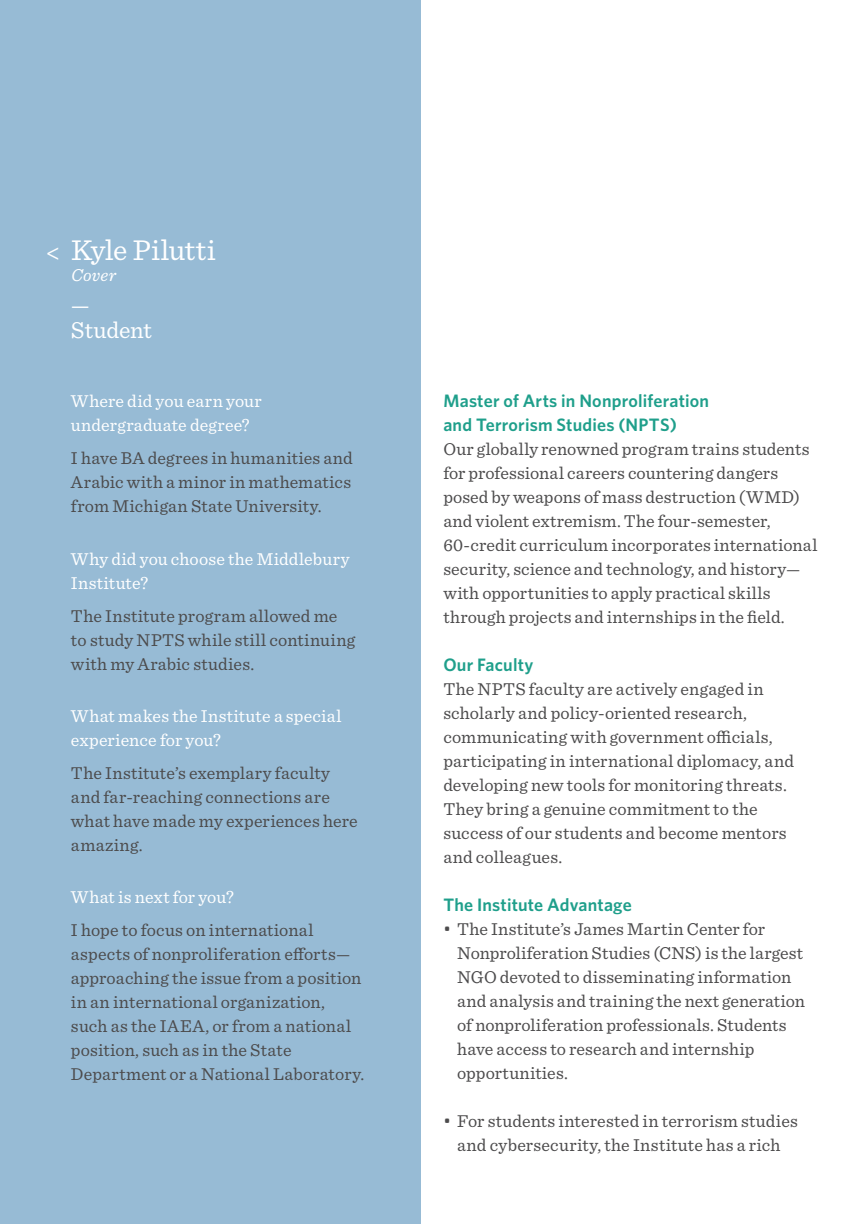
<style>
.page{position:relative;width:864px;height:1224px;background:#fff}
.page>*{position:absolute;margin:0;border:0;box-sizing:border-box;transform-origin:0 0}
.t1{font:30px "Sentinel";letter-spacing:-.01em;color:#fff}
.t2{font:24px/25px "Sentinel";letter-spacing:-.01em;color:#fff}
.t3{font:18px/24px "Sentinel";letter-spacing:.01em;color:#4c4b4c}
.t4{font:18px/24px "Sentinel";letter-spacing:.01em;color:#fff}
.t5{font:600 18px/24px "Whitney";letter-spacing:.01em;color:#1f9f8b}
.t6{font:italic 18px "Sentinel";letter-spacing:.015em;color:#fff}
.s1{font-family:"Whitney"}
</style>
<div class="page">
<div style="left:0;top:0;width:421px;height:1224px;background:#97bbd5"></div>
<h1 class="t1" style="left:45px;top:228px;width:172px">&lt; Kyle Pilutti</h1>
<p class="t6" style="left:71px;top:262px;width:47px">Cover</p>
<h2 class="t2" style="left:71px;top:291px;width:82px">—<br>Student</h2>
<p class="t4" style="left:71px;top:388px;width:192px">Where did you earn your undergraduate degree?</p>
<p class="t3" style="left:71px;top:445px;width:283px;text-align:justify">I have BA degrees in humanities and Arabic with a minor in mathematics from Michigan State University.</p>
<p class="t4" style="left:71px;top:546px;width:280px">Why did you choose the Middlebury<br>Institute?</p>
<p class="t3" style="left:71px;top:603px;width:286px">The Institute program allowed me to study NPTS while still continuing with my Arabic studies.</p>
<p class="t4" style="left:71px;top:703px;width:272px">What makes the Institute a special experience for you?</p>
<p class="t3" style="left:71px;top:760px;width:288px">The Institute’s exemplary faculty and far-reaching connections are what have made my experiences here amazing.</p>
<p class="t4" style="left:71px;top:884px;width:164px">What is next for you?</p>
<p class="t3" style="left:71px;top:917px;width:295px">I hope to focus on international aspects of nonproliferation efforts— approaching the issue from a position in an international organization, such as the IAEA, or from a national position, such as in the State Department or a National Laboratory.</p>
<p class="t5" style="left:443px;top:389px;width:267px">Master of Arts in Nonproliferation and Terrorism Studies (NPTS)</p>
<p class="t3" style="left:443px;top:436px;width:376px">Our globally renowned program trains students for professional careers countering dangers posed by weapons of mass destruction (WMD) and violent extremism. The four-semester, 60-credit curriculum incorporates international security, science and technology, and history— with opportunities to apply practical skills through projects and internships in the field.</p>
<p class="t5" style="left:443px;top:653px;width:91px">Our Faculty</p>
<p class="t3" style="left:443px;top:676px;width:352px">The NPTS faculty are actively engaged in scholarly and policy-oriented research, communicating with government officials, participating in international diplomacy, and developing new tools for monitoring threats.<br>They bring a genuine commitment to the success of our students and become mentors and colleagues.</p>
<p class="t5" style="left:443px;top:893px;width:190px">The Institute Advantage</p>
<p class="t3" style="left:457px;top:916px;width:349px;text-indent:-14px"><span class="s1">•</span> The Institute’s James Martin Center for Nonproliferation Studies (CNS) is the largest NGO devoted to disseminating information and analysis and training the next generation of nonproliferation professionals. Students have access to research and internship opportunities.</p>
<p class="t3" style="left:443px;top:1108px;width:356px;text-align:center"><span class="s1">•</span> For students interested in terrorism studies and cybersecurity, the Institute has a rich</p>
</div>
